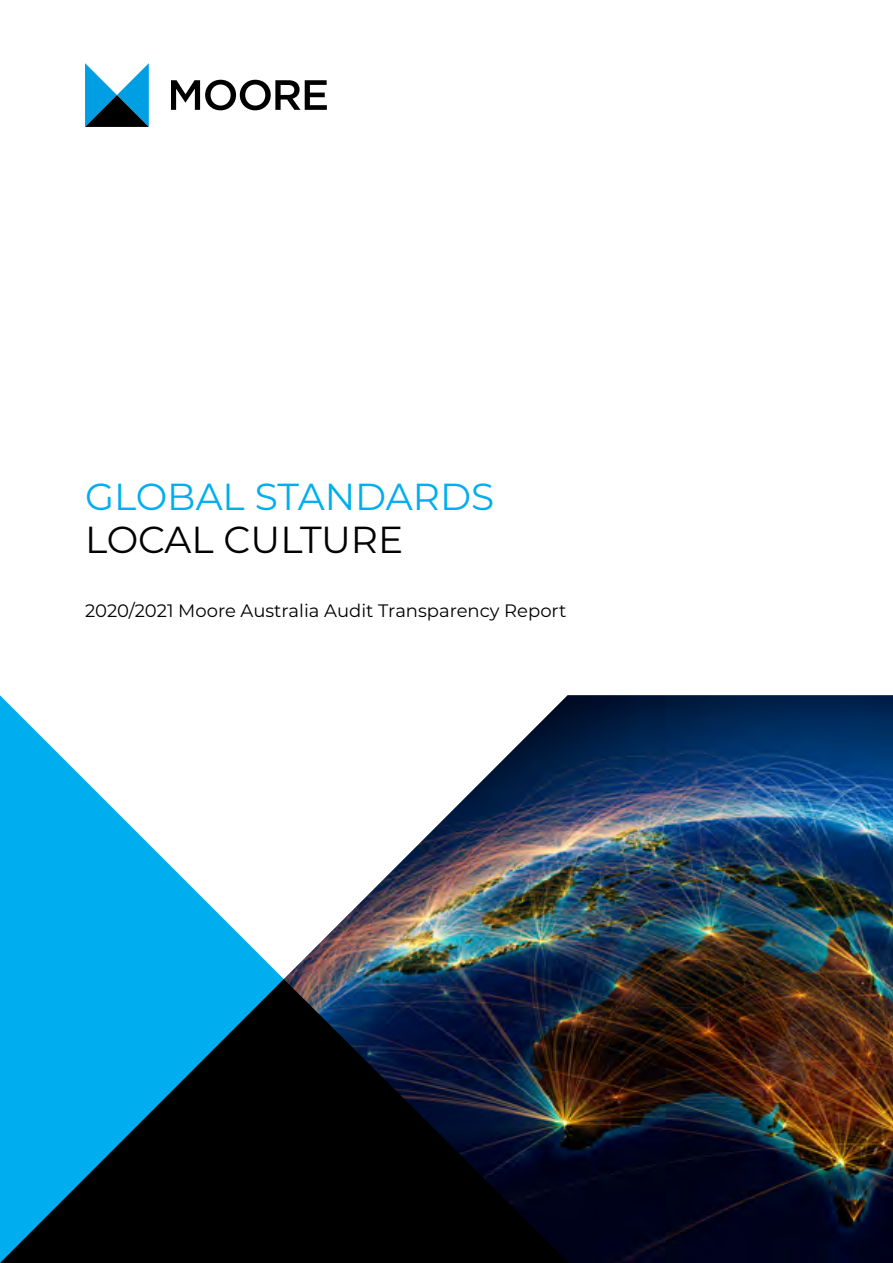
<style>
.page{position:relative;width:893px;height:1263px;background:#fff}
.page>*{position:absolute;margin:0;border:0;box-sizing:border-box;transform-origin:0 0}
.t1{font:37.65px "Montserrat";color:#00aeef}
.t2{font:37.65px "Montserrat";color:#020203}
.t3{font:18px "Montserrat";color:#000}
.t4{font:10.5px "Montserrat";color:#000}
</style>
<div class="page">
<svg style="left:85px;top:63px;width:64px;height:64px"></svg>
<svg style="left:171px;top:80px;width:156px;height:30px"></svg>
<svg style="left:0;top:695px;width:284px;height:568px;fill:#00aeef"></svg>
<img style="left:284px;top:695px;width:609px;height:568px">
<h1 class="t1" style="left:85px;top:471px;width:411px">GLOBAL STANDARDS</h1>
<h1 class="t2" style="left:85px;top:514px;width:320px">LOCAL CULTURE</h1>
<p class="t3" style="left:85px;top:598px;width:483px">2020/2021 Moore Australia Audit Transparency Report</p>
<p class="t4" style="left:838px;top:1215px;width:5px">1</p>
</div>
